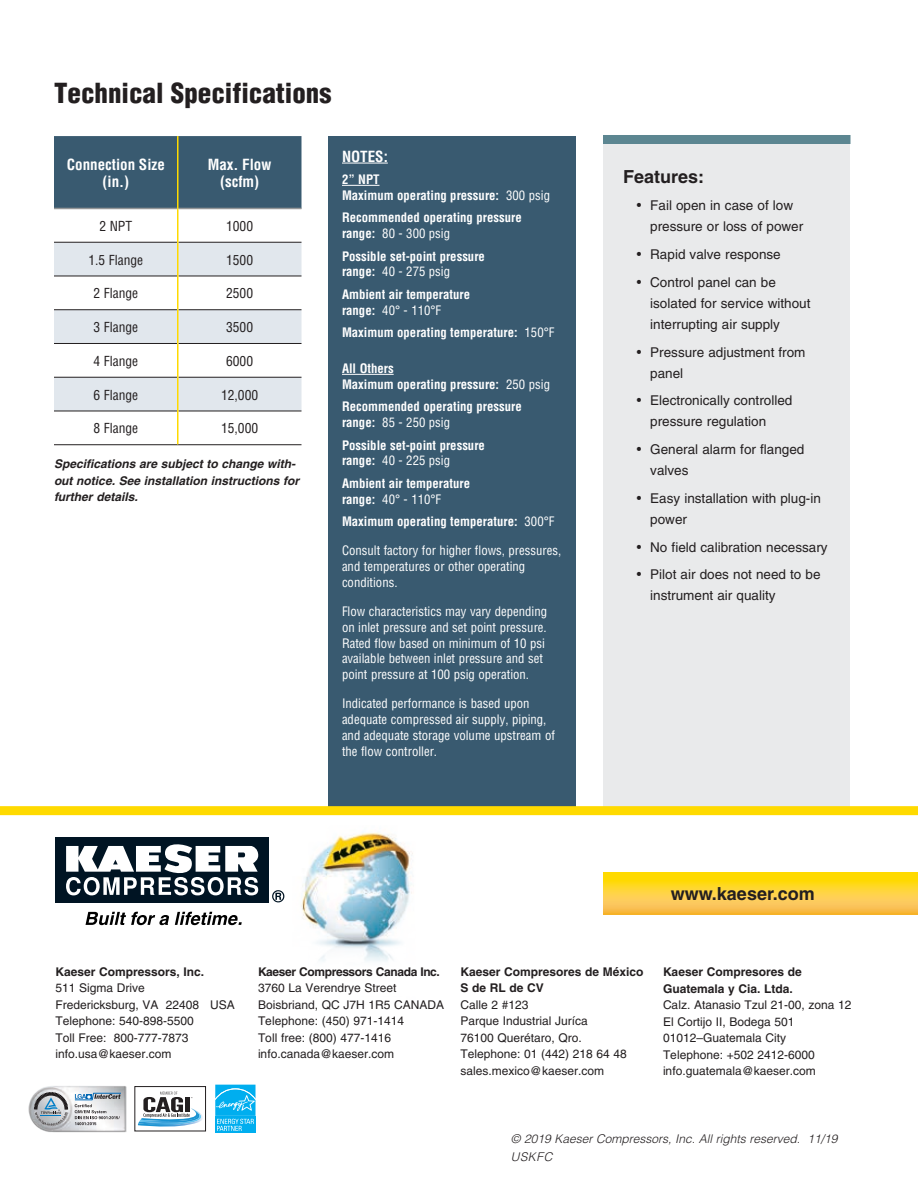
<style>
.page{position:relative;width:918px;height:1188px;background:#fff}
.page>*{position:absolute;margin:0;border:0;box-sizing:border-box;transform-origin:0 0}
.t1{font:900 condensed 27px "Helvetica";color:#231f20}
.t2{font:700 18px "Helvetica";color:#231f20}
.t3{font:700 condensed 15px/16.5px "Helvetica";color:#fff;text-align:center}
.t4{font:13.5px/21px "Helvetica";color:#231f20}
.t5{font:condensed 13.5px "Helvetica";color:#231f20}
.t6{font:700 condensed 12.75px/15.8px "Helvetica";color:#fff}
.t7{font:condensed 12.75px/15.8px "Helvetica";color:#fff}
.t8{font:12px/16.5px "Helvetica";color:#231f20}
.t9{font:700 12px/16.5px "Helvetica";color:#231f20}
.t10{font:italic 700 12px/16.5px "Helvetica";color:#231f20}
.t11{font:italic 300 12px/18px "Helvetica";color:#231f20}
.t12{font:700 12px "Helvetica";letter-spacing:-.03em;color:#231f20}
.s1{font-weight:400}
.s2{font-stretch:condensed}
</style>
<div class="page">
<svg style="left:86px;top:912px;width:83px;height:13px"></svg>
<svg style="left:175px;top:912px;width:67px;height:13px"></svg>
<div style="left:55px;top:837px;width:213px;height:65px;background:#001423"></div>
<svg style="left:272px;top:890px;width:12px;height:12px"></svg>
<svg style="left:66px;top:844px;width:192px;height:51px"></svg>
<svg style="left:603px;top:872px;width:315px;height:42px;background:#fdcf33"></svg>
<img style="left:301px;top:832px;width:112px;height:130px">
<svg style="left:138px;top:1084px;width:118px;height:49px"></svg>
<img style="left:28px;top:1086px;width:98px;height:46px">
<img style="left:34px;top:1126px;width:34px;height:1px">
<img style="left:34px;top:1092px;width:34px;height:1px">
<svg style="left:34px;top:1093px;width:34px;height:33px"></svg>
<svg style="left:75px;top:1093px;width:46px;height:33px"></svg>
<div style="left:54px;top:136px;width:248px;height:72px;background:#395a70"></div>
<svg style="left:54px;top:243px;width:248px;height:168px"></svg>
<hr style="left:54px;top:242px;width:123px;height:1px;background:#231f20">
<hr style="left:178px;top:242px;width:124px;height:1px;background:#231f20">
<hr style="left:54px;top:276px;width:123px;height:1px;background:#231f20">
<hr style="left:178px;top:276px;width:124px;height:1px;background:#231f20">
<hr style="left:54px;top:309px;width:123px;height:1px;background:#231f20">
<hr style="left:178px;top:309px;width:124px;height:1px;background:#231f20">
<hr style="left:54px;top:343px;width:123px;height:1px;background:#231f20">
<hr style="left:178px;top:343px;width:124px;height:1px;background:#231f20">
<hr style="left:54px;top:377px;width:123px;height:1px;background:#231f20">
<hr style="left:178px;top:377px;width:124px;height:1px;background:#231f20">
<hr style="left:54px;top:411px;width:123px;height:1px;background:#231f20">
<hr style="left:178px;top:411px;width:124px;height:1px;background:#231f20">
<hr style="left:54px;top:444px;width:124px;height:1px;background:#231f20">
<hr style="left:178px;top:444px;width:124px;height:1px;background:#231f20">
<hr style="left:54px;top:208px;width:123px;height:1px;background:#949698">
<hr style="left:178px;top:208px;width:124px;height:1px;background:#949698">
<hr style="left:177px;top:136px;width:1px;height:72px;background:#ffda00">
<hr style="left:177px;top:208px;width:1px;height:34px;background:#ffda00">
<hr style="left:177px;top:242px;width:1px;height:34px;background:#ffda00">
<hr style="left:177px;top:276px;width:1px;height:34px;background:#ffda00">
<hr style="left:177px;top:310px;width:1px;height:33px;background:#ffda00">
<hr style="left:177px;top:343px;width:1px;height:34px;background:#ffda00">
<hr style="left:177px;top:377px;width:1px;height:34px;background:#ffda00">
<hr style="left:177px;top:411px;width:1px;height:33px;background:#ffda00">
<div style="left:328px;top:136px;width:248px;height:674px;background:#395a70"></div>
<hr style="left:342px;top:163px;width:46px;height:1px;background:#fff">
<hr style="left:342px;top:185px;width:38px;height:1px;background:#fff">
<hr style="left:342px;top:374px;width:52px;height:1px;background:#fff">
<div style="left:603px;top:135px;width:247px;height:675px;background:#e9eaeb"></div>
<div style="left:603px;top:135px;width:247px;height:9px;background:#5c8691"></div>
<div style="left:0;top:806px;width:918px;height:9px;background:#ffda00"></div>
<h1 class="t1" style="left:54px;top:76px;width:279px">Technical Specifications</h1>
<p class="t3" style="left:67px;top:156px;width:99px">Connection Size (in.)</p>
<p class="t3" style="left:208px;top:156px;width:65px">Max. Flow (scfm)</p>
<p class="t5" style="left:100px;top:217px;width:34px">2 NPT</p>
<p class="t5" style="left:226px;top:217px;width:28px">1000</p>
<p class="t5" style="left:89px;top:251px;width:56px">1.5 Flange</p>
<p class="t5" style="left:226px;top:251px;width:28px">1500</p>
<p class="t5" style="left:94px;top:285px;width:46px">2 Flange</p>
<p class="t5" style="left:226px;top:285px;width:28px">2500</p>
<p class="t5" style="left:94px;top:319px;width:46px">3 Flange</p>
<p class="t5" style="left:226px;top:319px;width:28px">3500</p>
<p class="t5" style="left:94px;top:352px;width:46px">4 Flange</p>
<p class="t5" style="left:226px;top:352px;width:28px">6000</p>
<p class="t5" style="left:94px;top:386px;width:46px">6 Flange</p>
<p class="t5" style="left:221px;top:386px;width:39px">12,000</p>
<p class="t5" style="left:94px;top:420px;width:46px">8 Flange</p>
<p class="t5" style="left:221px;top:420px;width:39px">15,000</p>
<p class="t10" style="left:54px;top:456px;width:247px">Specifications are subject to change with&shy;out notice. See installation instructions for further details.</p>
<p class="t3" style="left:342px;top:148px;width:47px">NOTES:</p>
<p class="t6" style="left:342px;top:171px;width:210px">2” NPT<br>Maximum operating pressure: <span class="s1">300 psig</span></p>
<p class="t6" style="left:342px;top:210px;width:181px">Recommended operating pressure range: <span class="s1">80 - 300 psig</span></p>
<p class="t6" style="left:342px;top:248px;width:144px">Possible set-point pressure range: <span class="s1">40 - 275 psig</span></p>
<p class="t6" style="left:342px;top:286px;width:130px">Ambient air temperature range: <span class="s1">40° - 110°F</span></p>
<p class="t6" style="left:342px;top:324px;width:214px">Maximum operating temperature: <span class="s1">150°F</span></p>
<p class="t6" style="left:342px;top:360px;width:210px">All Others<br>Maximum operating pressure: <span class="s1">250 psig</span></p>
<p class="t6" style="left:342px;top:399px;width:181px">Recommended operating pressure range: <span class="s1">85 - 250 psig</span></p>
<p class="t6" style="left:342px;top:437px;width:144px">Possible set-point pressure range: <span class="s1">40 - 225 psig</span></p>
<p class="t6" style="left:342px;top:475px;width:130px">Ambient air temperature range: <span class="s1">40° - 110°F</span></p>
<p class="t6" style="left:342px;top:513px;width:214px">Maximum operating temperature: <span class="s1">300°F</span></p>
<p class="t7" style="left:342px;top:543px;width:221px">Consult factory for higher flows, pressures, and temperatures or other operating conditions.</p>
<p class="t7" style="left:342px;top:603px;width:207px">Flow characteristics may vary depending on inlet pressure and set point pressure.<br>Rated flow based on minimum of 10 psi available between inlet pressure and set point pressure at 100 psig operation.</p>
<p class="t7" style="left:342px;top:696px;width:214px">Indicated performance is based upon adequate compressed air supply, piping, and adequate storage volume upstream of the flow controller.</p>
<h2 class="t2" style="left:623px;top:165px;width:83px">Features:</h2>
<p class="t4" style="left:650px;top:195px;width:155px;text-indent:-14px"><span class="s2">•</span> Fail open in case of low pressure or loss of power</p>
<p class="t4" style="left:637px;top:244px;width:146px"><span class="s2">•</span> Rapid valve response</p>
<p class="t4" style="left:650px;top:272px;width:162px;text-indent:-14px"><span class="s2">•</span> Control panel can be isolated for service without interrupting air supply</p>
<p class="t4" style="left:650px;top:341px;width:157px;text-indent:-14px"><span class="s2">•</span> Pressure adjustment from panel</p>
<p class="t4" style="left:650px;top:390px;width:144px;text-indent:-14px"><span class="s2">•</span> Electronically controlled pressure regulation</p>
<p class="t4" style="left:650px;top:439px;width:156px;text-indent:-14px"><span class="s2">•</span> General alarm for flanged valves</p>
<p class="t4" style="left:650px;top:488px;width:172px;text-indent:-14px"><span class="s2">•</span> Easy installation with plug-in power</p>
<p class="t4" style="left:637px;top:536px;width:192px"><span class="s2">•</span> No field calibration necessary</p>
<p class="t4" style="left:650px;top:564px;width:172px;text-indent:-14px"><span class="s2">•</span> Pilot air does not need to be instrument air quality</p>
<h2 class="t2" style="left:671px;top:883px;width:146px">www.kaeser.com</h2>
<p class="t9" style="left:55px;top:963px;width:150px">Kaeser Compressors, Inc.</p>
<p class="t8" style="left:55px;top:980px;width:181px">511 Sigma Drive<br>Fredericksburg, VA 22408 USA<br>Telephone: 540-898-5500<br>Toll Free: 800-777-7873 info.usa@kaeser.com</p>
<p class="t12" style="left:258px;top:964px;width:183px">Kaeser Compressors Canada Inc.</p>
<p class="t8" style="left:258px;top:980px;width:188px">3760 La Verendrye Street<br>Boisbriand, QC J7H 1R5 CANADA<br>Telephone: (450) 971-1414<br>Toll free: (800) 477-1416 info.canada@kaeser.com</p>
<p class="t9" style="left:460px;top:963px;width:185px">Kaeser Compresores de México<br>S de RL de CV</p>
<p class="t8" style="left:460px;top:996px;width:168px">Calle 2 #123<br>Parque Industrial Juríca<br>76100 Querétaro, Qro.<br>Telephone: 01 (442) 218 64 48 sales.mexico@kaeser.com</p>
<p class="t9" style="left:663px;top:964px;width:140px">Kaeser Compresores de<br>Guatemala y Cia. Ltda.</p>
<p class="t8" style="left:663px;top:997px;width:190px">Calz. Atanasio Tzul 21-00, zona 12<br>El Cortijo II, Bodega 501<br>01012–Guatemala City<br>Telephone: +502 2412-6000 info.guatemala@kaeser.com</p>
<p class="t11" style="left:511px;top:1130px;width:328px">© 2019 Kaeser Compressors, Inc. All rights reserved. 11/19<br>USKFC</p>
</div>
